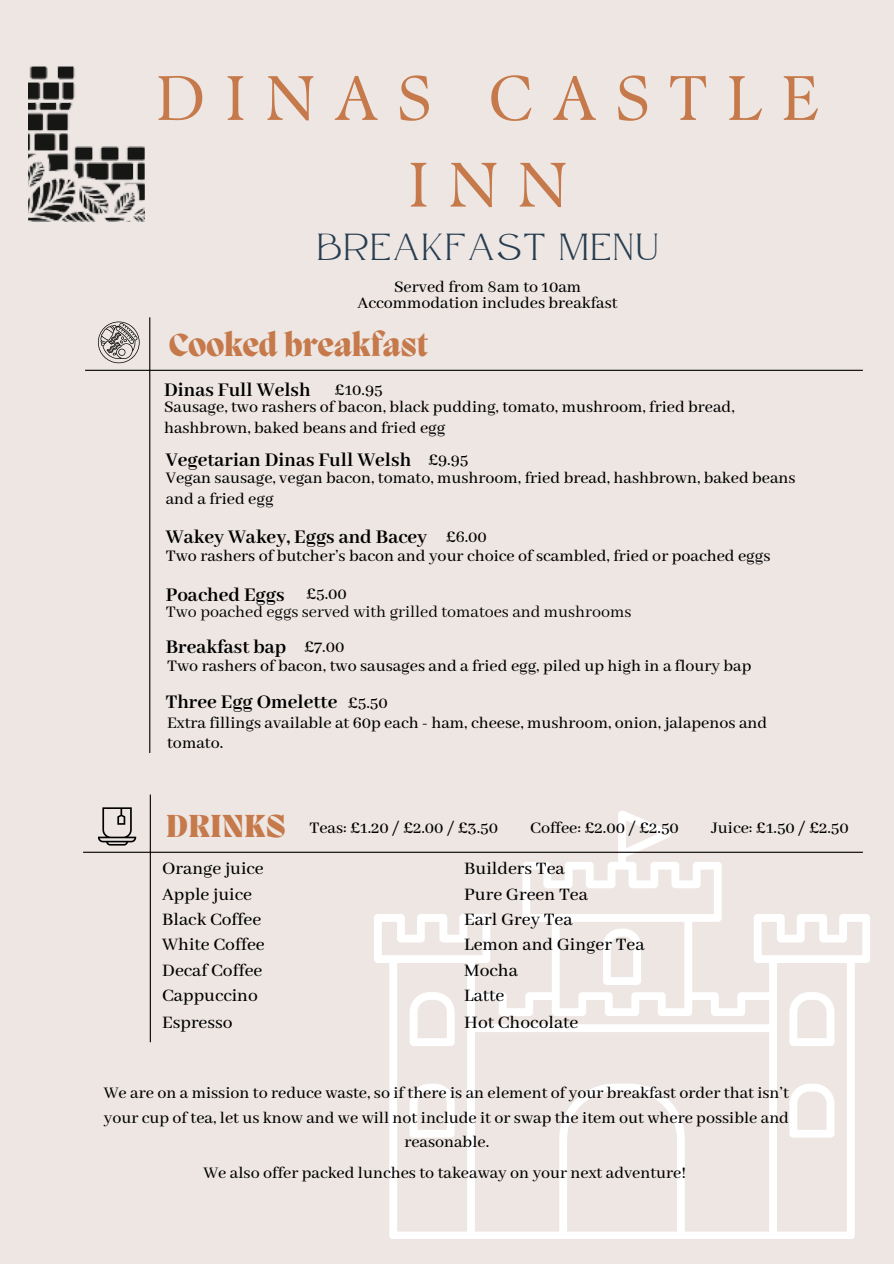
<style>
.page{position:relative;width:894px;height:1264px;background:#fff}
.page>*{position:absolute;margin:0;border:0;box-sizing:border-box;transform-origin:0 0}
.t1{font:62.7px/86.7px "TY Serif D";letter-spacing:.32em;color:#c6794a;text-align:center}
.t2{font:37.65px "Atteron";letter-spacing:.06em;color:#273d50}
.t3{font:800 32.7px "Migra";color:#c6794a}
.t4{font:700 21px "Abhaya Libre";color:#000}
.t5{font:500 19.5px "Abhaya Libre";color:#000}
.t6{font:500 18px/20.2px "Abhaya Libre";color:#000}
.t7{font:18px "Abhaya Libre";color:#000}
</style>
<div class="page">
<div style="left:0;top:0;width:893px;height:1263px;background:#ede6e3"></div>
<hr style="left:149px;top:317px;width:1px;height:436px;background:#000">
<hr style="left:85px;top:370px;width:777px;height:1px;background:#000">
<svg style="left:374px;top:810px;width:495px;height:428px"></svg>
<svg style="left:789px;top:992px;width:45px;height:54px"></svg>
<svg style="left:789px;top:1083px;width:45px;height:54px"></svg>
<svg style="left:602px;top:928px;width:39px;height:56px"></svg>
<img style="left:28px;top:66px;width:116px;height:156px">
<svg style="left:98px;top:321px;width:41px;height:42px"></svg>
<hr style="left:83px;top:851px;width:779px;height:1px;background:#000">
<hr style="left:150px;top:794px;width:1px;height:248px;background:#000">
<svg style="left:98px;top:807px;width:38px;height:38px"></svg>
<h1 class="t1" style="left:156px;top:55px;width:664px">DINAS CASTLE<br>INN</h1>
<h2 class="t2" style="left:317px;top:224px;width:343px">BREAKFAST MENU</h2>
<h6 class="t6" style="left:357px;top:280px;width:261px;line-height:15.8px;text-align:center">Served from 8am to 10am<br>Accommodation includes breakfast</h6>
<h6 class="t3" style="left:169px;top:329px;width:261px">Cooked breakfast</h6>
<p class="t4" style="left:164px;top:379px;width:148px">Dinas Full Welsh</p>
<h3 class="t6" style="left:164px;top:398px;width:572px">Sausage, two rashers of bacon, black pudding, tomato, mushroom, fried bread, hashbrown, baked beans and fried egg</h3>
<p class="t6" style="left:334px;top:380px;width:49px">£10.95</p>
<h5 class="t4" style="left:166px;top:448px;width:247px">Vegetarian Dinas Full Welsh</h5>
<h5 class="t6" style="left:166px;top:469px;width:631px">Vegan sausage, vegan bacon, tomato, mushroom, fried bread, hashbrown, baked beans and a fried egg</h5>
<h5 class="t6" style="left:428px;top:450px;width:42px">£9.95</h5>
<h5 class="t4" style="left:166px;top:525px;width:263px">Wakey Wakey, Eggs and Bacey</h5>
<h5 class="t6" style="left:166px;top:546px;width:606px">Two rashers of butcher’s bacon and your choice of scambled, fried or poached eggs</h5>
<h5 class="t6" style="left:445px;top:527px;width:43px">£6.00</h5>
<h6 class="t4" style="left:166px;top:583px;width:120px">Poached Eggs</h6>
<h6 class="t7" style="left:166px;top:601px;width:467px">Two poached eggs served with grilled tomatoes and mushrooms</h6>
<h6 class="t6" style="left:306px;top:584px;width:42px">£5.00</h6>
<h5 class="t4" style="left:166px;top:635px;width:122px">Breakfast bap</h5>
<h5 class="t6" style="left:167px;top:656px;width:585px">Two rashers of bacon, two sausages and a fried egg, piled up high in a floury bap</h5>
<h5 class="t6" style="left:304px;top:637px;width:42px">£7.00</h5>
<h5 class="t4" style="left:166px;top:690px;width:173px">Three Egg Omelette</h5>
<h6 class="t6" style="left:167px;top:713px;width:601px">Extra fillings available at 60p each - ham, cheese, mushroom, onion, jalapenos and tomato.</h6>
<h5 class="t6" style="left:347px;top:693px;width:41px">£5.50</h5>
<p class="t3" style="left:166px;top:810px;width:122px">DRINKS</p>
<h5 class="t5" style="left:162px;top:857px;width:103px">Orange juice</h5>
<h6 class="t5" style="left:162px;top:908px;width:101px">Black Coffee</h6>
<h6 class="t5" style="left:162px;top:934px;width:104px">White Coffee</h6>
<h5 class="t5" style="left:162px;top:959px;width:102px">Decaf Coffee</h5>
<h6 class="t5" style="left:162px;top:984px;width:97px">Cappuccino</h6>
<h4 class="t5" style="left:162px;top:883px;width:91px">Apple juice</h4>
<h5 class="t6" style="left:309px;top:818px;width:190px">Teas: £1.20 / £2.00 / £3.50</h5>
<h5 class="t6" style="left:530px;top:818px;width:150px">Coffee: £2.00 / £2.50</h5>
<h5 class="t6" style="left:711px;top:818px;width:139px">Juice: £1.50 / £2.50</h5>
<h5 class="t5" style="left:464px;top:857px;width:102px">Builders Tea</h5>
<h6 class="t5" style="left:464px;top:883px;width:125px">Pure Green Tea</h6>
<p class="t5" style="left:464px;top:908px;width:110px">Earl Grey Tea</p>
<h5 class="t5" style="left:464px;top:934px;width:182px">Lemon and Ginger Tea</h5>
<h6 class="t5" style="left:464px;top:959px;width:55px">Mocha</h6>
<h5 class="t5" style="left:464px;top:984px;width:42px">Latte</h5>
<h6 class="t5" style="left:162px;top:1011px;width:72px">Espresso</h6>
<h6 class="t5" style="left:464px;top:1011px;width:116px">Hot Chocolate</h6>
<h6 class="t6" style="left:104px;top:1080px;width:686px;line-height:24.8px;text-align:center">We are on a mission to reduce waste, so if there is an element of your breakfast order that isn’t your cup of tea, let us know and we will not include it or swap the item out where possible and reasonable.</h6>
<h6 class="t6" style="left:203px;top:1162px;width:484px">We also offer packed lunches to takeaway on your next adventure!</h6>
</div>
